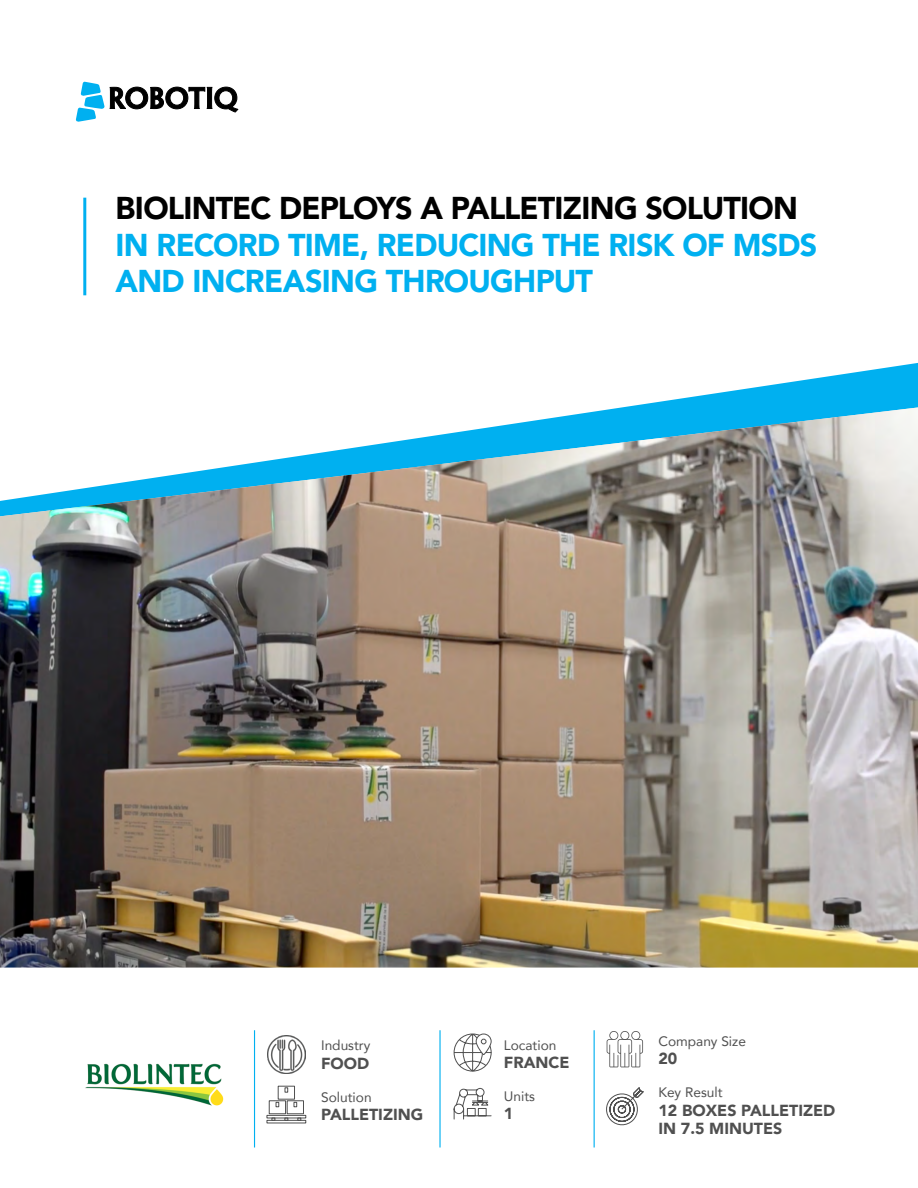
<style>
.page{position:relative;width:918px;height:1188px;background:#fff}
.page>*{position:absolute;margin:0;border:0;box-sizing:border-box;transform-origin:0 0}
.t1{font:900 31.5px/36.8px "Avenir";letter-spacing:-.025em;color:#00b0f0}
.t2{font:900 31.5px "Avenir";letter-spacing:-.025em;color:#000}
.t3{font:900 16.05px/18.3px "Avenir";color:#505050}
.t4{font:13.65px "Avenir";color:#505050}
</style>
<div class="page">
<svg style="left:625px;top:363px;width:293px;height:44px"></svg>
<img style="left:0;top:407px;width:918px;height:561px">
<svg style="left:75px;top:81px;width:163px;height:41px"></svg>
<hr style="left:83px;top:198px;width:3px;height:97px;background:#00b0f0">
<hr style="left:594px;top:1030px;width:1px;height:118px;background:#00b0f0">
<svg style="left:607px;top:1031px;width:36px;height:36px"></svg>
<svg style="left:606px;top:1087px;width:38px;height:39px"></svg>
<hr style="left:439px;top:1030px;width:2px;height:118px;background:#00b0f0">
<svg style="left:453px;top:1088px;width:39px;height:32px"></svg>
<svg style="left:453px;top:1033px;width:39px;height:39px"></svg>
<div style="left:267px;top:1115px;width:39px;height:3px;border:1px solid #505050"></div>
<svg style="left:268px;top:1085px;width:36px;height:36px"></svg>
<hr style="left:254px;top:1030px;width:1px;height:118px;background:#00b0f0">
<img style="left:85px;top:1063px;width:139px;height:43px">
<img style="left:268px;top:1036px;width:37px;height:38px">
<p class="t2" style="left:116px;top:181px;width:684px">BIOLINTEC DEPLOYS A PALLETIZING SOLUTION</p>
<p class="t1" style="left:116px;top:225px;width:703px">IN RECORD TIME, REDUCING THE RISK OF MSDS<br>AND INCREASING THROUGHPUT</p>
<p class="t4" style="left:321px;top:1035px;width:51px">Industry</p>
<p class="t3" style="left:321px;top:1054px;width:50px">FOOD</p>
<p class="t4" style="left:321px;top:1086px;width:52px">Solution</p>
<p class="t3" style="left:321px;top:1105px;width:104px">PALLETIZING</p>
<p class="t4" style="left:504px;top:1034px;width:54px">Location</p>
<p class="t3" style="left:504px;top:1053px;width:67px">FRANCE</p>
<p class="t4" style="left:504px;top:1085px;width:33px">Units</p>
<p class="t3" style="left:504px;top:1104px;width:11px">1</p>
<p class="t4" style="left:658px;top:1030px;width:89px">Company Size</p>
<p class="t3" style="left:658px;top:1049px;width:20px">20</p>
<p class="t4" style="left:658px;top:1082px;width:66px">Key Result</p>
<p class="t3" style="left:658px;top:1100px;width:179px">12 BOXES PALLETIZED<br>IN 7.5 MINUTES</p>
</div>
